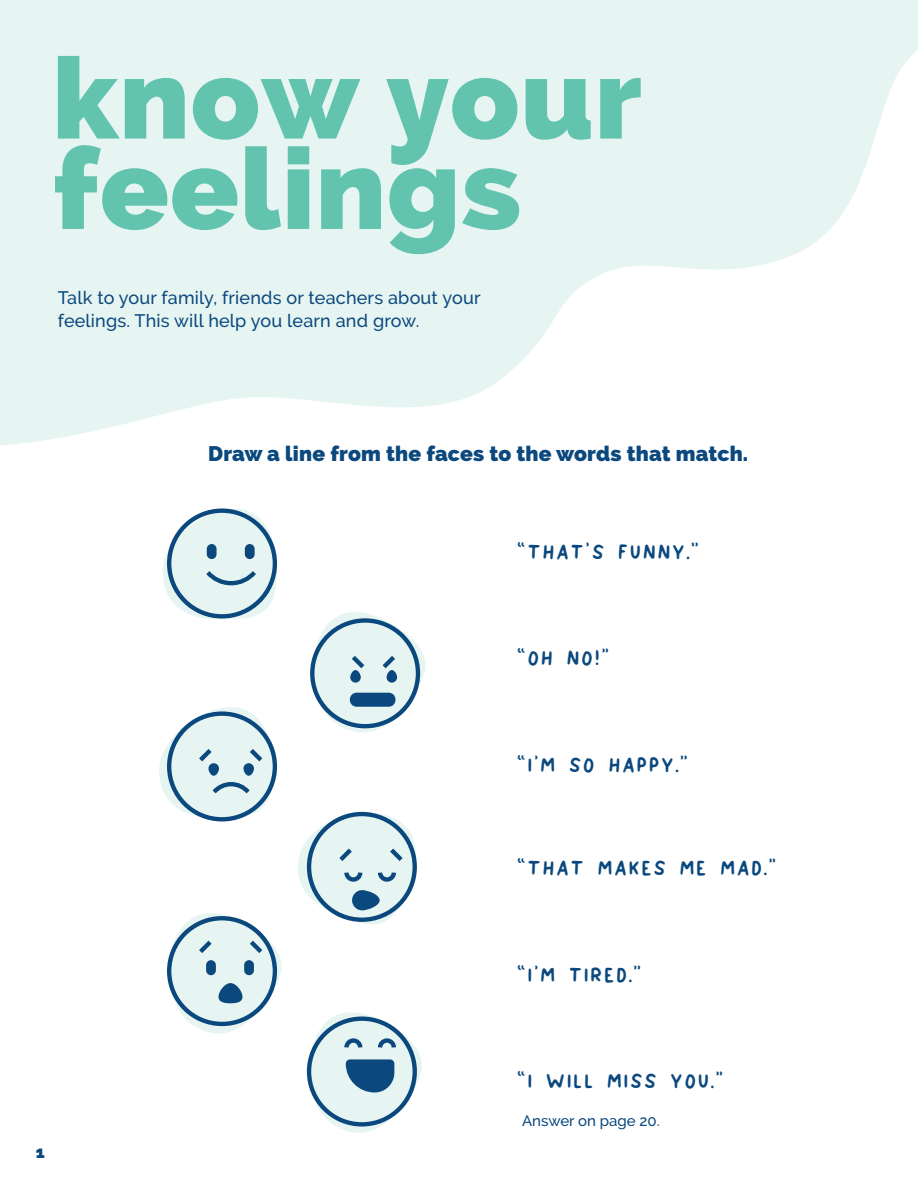
<style>
.page{position:relative;width:918px;height:1188px;background:#fff}
.page>*{position:absolute;margin:0;border:0;box-sizing:border-box;transform-origin:0 0}
.t1{font:800 113.25px/90.3px "Raleway";letter-spacing:.01em;color:#62c4af}
.t2{font:21px "IRONHIDES Regular";letter-spacing:.01em;color:#0a487e}
.t3{font:800 21px "Raleway";letter-spacing:.01em;color:#0a487e}
.t4{font:500 18px/23.4px "Raleway";letter-spacing:.01em;color:#0a487e}
.t5{font:900 16.5px "Raleway";color:#0a487e}
.t6{font:500 15px "Raleway";color:#0a487e}
.s1{font-family:"Myriad Pro"}
</style>
<div class="page">
<svg style="left:0;top:0;width:918px;height:445px;fill:#e7f5f2"></svg>
<svg style="left:163px;top:509px;width:114px;height:110px"></svg>
<div style="left:245px;top:544px;width:10px;height:15px;background:#0a487e;border-radius:5px"></div>
<div style="left:207px;top:544px;width:10px;height:15px;background:#0a487e;border-radius:5px"></div>
<svg style="left:309px;top:1012px;width:113px;height:121px"></svg>
<svg style="left:313px;top:612px;width:112px;height:121px"></svg>
<svg style="left:159px;top:707px;width:114px;height:111px"></svg>
<svg style="left:169px;top:913px;width:113px;height:121px"></svg>
<svg style="left:298px;top:813px;width:118px;height:112px"></svg>
<h1 class="t1" style="left:52px;top:54px;width:591px">know your feelings</h1>
<p class="t4" style="left:58px;top:286px;width:424px">Talk to your family, friends or teachers about your feelings. This will help you learn and grow.</p>
<p class="t5" style="left:36px;top:1142px;width:11px">1</p>
<p class="t3" style="left:208px;top:442px;width:542px">Draw a line from the faces to the words that match.</p>
<p class="t2" style="left:516px;top:527px;width:12px">"</p>
<p class="t2" style="left:527px;top:539px;width:174px">THAT'S FUNNY<span class="s1">.</span>''</p>
<p class="t2" style="left:516px;top:634px;width:12px">"</p>
<p class="t2" style="left:527px;top:646px;width:85px">OH NO!''</p>
<p class="t2" style="left:516px;top:740px;width:12px">"</p>
<p class="t2" style="left:527px;top:752px;width:163px">I'M SO HAPPY<span class="s1">.</span>''</p>
<p class="t2" style="left:516px;top:844px;width:12px">"</p>
<p class="t2" style="left:527px;top:856px;width:252px">THAT MAKES ME MAD<span class="s1">.</span>''</p>
<p class="t2" style="left:516px;top:950px;width:12px">"</p>
<p class="t2" style="left:527px;top:962px;width:117px">I'M TIRED<span class="s1">.</span>''</p>
<p class="t2" style="left:516px;top:1057px;width:12px">"</p>
<p class="t2" style="left:527px;top:1069px;width:199px">I WILL MISS YOU<span class="s1">.</span>''</p>
<p class="t6" style="left:522px;top:1112px;width:139px">Answer on page 20.</p>
</div>
